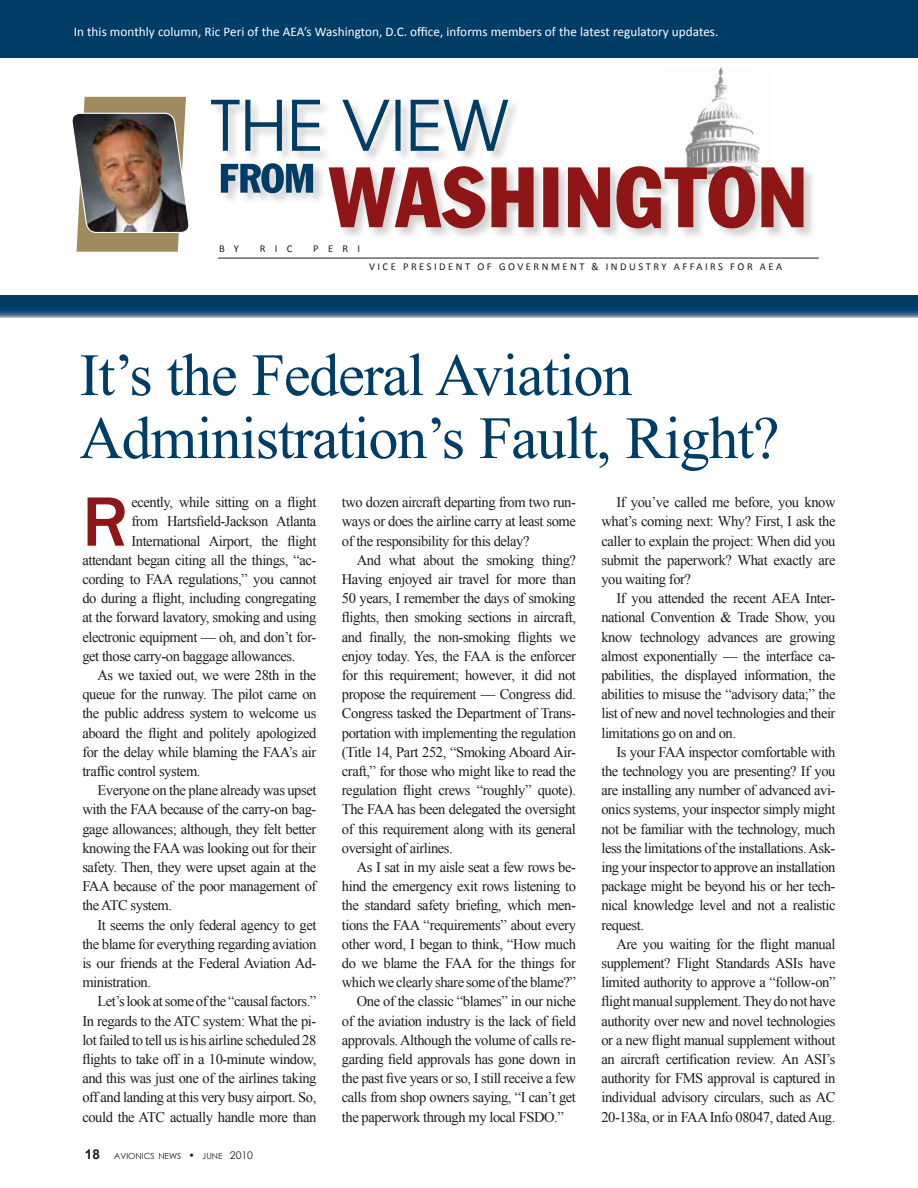
<style>
.page{position:relative;width:918px;height:1188px;background:#fff}
.page>*{position:absolute;margin:0;border:0;box-sizing:border-box;transform-origin:0 0}
.t1{font:500 72.3px "Franklin Gothic";color:#8f1616}
.t2{font:60px/63px "Times New Roman";letter-spacing:-.02em;color:#003d66}
.t3{font:14.7px/19.2px "Times New Roman";letter-spacing:-.03em;color:#1c1c1a;text-align:justify}
.t4{font:13.2px "Calibri";letter-spacing:.005em;color:#fff}
.t5{font:10.5px "Calibri";letter-spacing:.24em;color:#1c1c1a}
.t6{font:8.4px "Century Gothic";color:#1c1c1a}
.s1{font-family:"Arial";font-weight:700;font-size:13.5px}
.s2{font-size:10.5px}
</style>
<div class="page">
<img style="left:685px;top:67px;width:75px;height:98px">
<div style="left:0;top:0;width:918px;height:58px;background:#003d66"></div>
<img style="left:72px;top:97px;width:117px;height:155px">
<hr style="left:218px;top:258px;width:601px;height:1px;background:#1c1c1a">
<svg style="left:0;top:296px;width:918px;height:22px;background:#1b5178"></svg>
<div style="left:328px;top:165px;width:488px;height:76px;background:#1c1c1a;opacity:.2"></div>
<svg style="left:329px;top:166px;width:475px;height:62px"></svg>
<div style="left:210px;top:99px;width:310px;height:64px;background:#1c1c1a;opacity:.2"></div>
<svg style="left:211px;top:100px;width:297px;height:51px"></svg>
<div style="left:220px;top:162px;width:105px;height:43px;background:#1c1c1a;opacity:.2"></div>
<svg style="left:221px;top:163px;width:92px;height:30px;background:#507792"></svg>
<p class="t4" style="left:74px;top:24px;width:646px">I n this monthly column, Ric Peri of the AEA’s Washington, D.C. office, informs members of the latest regulatory updates.</p>
<p class="t5" style="left:219px;top:242px;width:21px">b y</p>
<p class="t5" style="left:260px;top:242px;width:34px">ric</p>
<p class="t5" style="left:313px;top:242px;width:48px">peri</p>
<p class="t5" style="left:369px;top:260px;width:245px">vice presidenT of Government &amp; IND</p>
<p class="t5" style="left:629px;top:260px;width:32px">USTRY</p>
<p class="t5" style="left:674px;top:260px;width:109px">Affairs for aea</p>
<h2 class="t2" style="left:80px;top:343px;width:701px">It’s the Federal Aviation<br>Administration’s Fault, Right?</h2>
<h1 class="t1" style="left:82px;top:477px;width:47px">R</h1>
<p class="t3" style="left:131px;top:493px;width:186px">ecently, while sitting on a flight</p>
<p class="t3" style="left:601px;top:492px;width:236px;text-indent:15px">If you’ve called me before, you know what’s coming next: Why? First, I ask the caller to explain the project: When did you submit the paperwork? What exactly are you waiting for?</p>
<p class="t3" style="left:601px;top:588px;width:236px;text-indent:15px">If you attended the recent AEA Inter&shy;national Convention &amp; Trade Show, you know technology advances are growing almost exponentially — the interface ca&shy;pabilities, the displayed information, the abilities to misuse the “advisory data;” the list of new and novel technologies and their limitations go on and on.</p>
<p class="t3" style="left:601px;top:742px;width:236px;text-indent:15px">Is your FAA inspector comfortable with the technology you are presenting? If you are installing any number of advanced avi&shy;onics systems, your inspector simply might not be familiar with the technology, much less the limitations of the installations. Ask&shy;ing your inspector to approve an installation package might be beyond his or her tech&shy;nical knowledge level and not a realistic request.</p>
<p class="t3" style="left:601px;top:934px;width:236px;text-indent:15px">Are you waiting for the flight manual supplement? Flight Standards ASIs have limited authority to approve a “follow-on” flight manual supplement. They do not have authority over new and novel technologies or a new flight manual supplement without an aircraft certification review. An ASI’s authority for FMS approval is captured in individual advisory circulars, such as AC 20-138a, or in FAA Info 08047, dated Aug.</p>
<p class="t3" style="left:342px;top:492px;width:236px">two dozen aircraft departing from two run&shy;ways or does the airline carry at least some of the responsibility for this delay?</p>
<p class="t3" style="left:342px;top:550px;width:236px;text-indent:15px">And what about the smoking thing?<br>Having enjoyed air travel for more than 50 years, I remember the days of smoking flights, then smoking sections in aircraft, and finally, the non-smoking flights we enjoy today. Yes, the FAA is the enforcer for this requirement; however, it did not propose the requirement — Congress did.<br>Congress tasked the Department of Trans&shy;portation with implementing the regulation (Title 14, Part 252, “Smoking Aboard Air&shy;craft,” for those who might like to read the regulation flight crews “roughly” quote).<br>The FAA has been delegated the oversight of this requirement along with its general oversight of airlines.</p>
<p class="t3" style="left:357px;top:857px;width:221px">As I sat in my aisle seat a few rows be-</p>
<p class="t3" style="left:342px;top:876px;width:236px">hind the emergency exit rows listening to</p>
<p class="t3" style="left:342px;top:896px;width:236px">the standard safety briefing, which men-</p>
<p class="t3" style="left:342px;top:915px;width:236px">tions the FAA “requirements” about every</p>
<p class="t3" style="left:342px;top:934px;width:236px">other word, I began to think, “How much</p>
<p class="t3" style="left:342px;top:953px;width:236px">do we blame the FAA for the things for</p>
<p class="t3" style="left:342px;top:972px;width:236px">which we clearly share some of the blame?”</p>
<p class="t3" style="left:357px;top:992px;width:221px">One of the classic “blames” in our niche</p>
<p class="t3" style="left:342px;top:1011px;width:236px">of the aviation industry is the lack of field</p>
<p class="t3" style="left:342px;top:1030px;width:236px">approvals. Although the volume of calls re-</p>
<p class="t3" style="left:342px;top:1049px;width:236px">garding field approvals has gone down in</p>
<p class="t3" style="left:342px;top:1068px;width:235px">the past five years or so, I still receive a few</p>
<p class="t3" style="left:342px;top:1088px;width:236px">calls from shop owners saying, “I can’t get</p>
<p class="t3" style="left:342px;top:1107px;width:223px">the paperwork through my local FSDO.”</p>
<p class="t3" style="left:131px;top:512px;width:186px">from Hartsfield-Jackson Atlanta</p>
<p class="t3" style="left:131px;top:531px;width:186px">International Airport, the flight</p>
<p class="t3" style="left:82px;top:550px;width:236px">attendant began citing all the things, “ac-</p>
<p class="t3" style="left:82px;top:569px;width:236px">cording to FAA regulations,” you cannot</p>
<p class="t3" style="left:82px;top:589px;width:236px">do during a flight, including congregating</p>
<p class="t3" style="left:82px;top:608px;width:236px">at the forward lavatory, smoking and using</p>
<p class="t3" style="left:82px;top:627px;width:236px">electronic equipment — oh, and don’t for-</p>
<p class="t3" style="left:82px;top:646px;width:214px">get those carry-on baggage allowances.</p>
<p class="t3" style="left:97px;top:665px;width:221px">As we taxied out, we were 28th in the</p>
<p class="t3" style="left:82px;top:685px;width:236px">queue for the runway. The pilot came on</p>
<p class="t3" style="left:82px;top:704px;width:236px">the public address system to welcome us</p>
<p class="t3" style="left:82px;top:723px;width:236px">aboard the flight and politely apologized</p>
<p class="t3" style="left:82px;top:742px;width:236px">for the delay while blaming the FAA’s air</p>
<p class="t3" style="left:82px;top:761px;width:120px">traffic control system.</p>
<p class="t3" style="left:97px;top:781px;width:221px">Everyone on the plane already was upset</p>
<p class="t3" style="left:82px;top:800px;width:236px">with the FAA because of the carry-on bag-</p>
<p class="t3" style="left:82px;top:819px;width:236px">gage allowances; although, they felt better</p>
<p class="t3" style="left:82px;top:838px;width:236px">knowing the FAA was looking out for their</p>
<p class="t3" style="left:82px;top:857px;width:236px">safety. Then, they were upset again at the</p>
<p class="t3" style="left:82px;top:876px;width:236px">FAA because of the poor management of</p>
<p class="t3" style="left:82px;top:896px;width:91px">the ATC system.</p>
<p class="t3" style="left:97px;top:915px;width:221px">It seems the only federal agency to get</p>
<p class="t3" style="left:82px;top:934px;width:236px">the blame for everything regarding aviation</p>
<p class="t3" style="left:82px;top:953px;width:236px">is our friends at the Federal Aviation Ad-</p>
<p class="t3" style="left:82px;top:972px;width:70px">ministration.</p>
<p class="t3" style="left:97px;top:992px;width:221px">Let’s look at some of the “causal factors.”</p>
<p class="t3" style="left:82px;top:1011px;width:236px">In regards to the ATC system: What the pi-</p>
<p class="t3" style="left:82px;top:1030px;width:236px">lot failed to tell us is his airline scheduled 28</p>
<p class="t3" style="left:82px;top:1049px;width:236px">flights to take off in a 10-minute window,</p>
<p class="t3" style="left:82px;top:1068px;width:236px">and this was just one of the airlines taking</p>
<p class="t3" style="left:82px;top:1088px;width:236px">off and landing at this very busy airport. So,</p>
<p class="t3" style="left:82px;top:1107px;width:236px">could the ATC actually handle more than</p>
<p class="t6" style="left:85px;top:1150px;width:170px"><span class="s1">18</span> AVIONICS NEWS <span class="s2">•</span> JUNE <span class="s2">2010</span></p>
</div>
